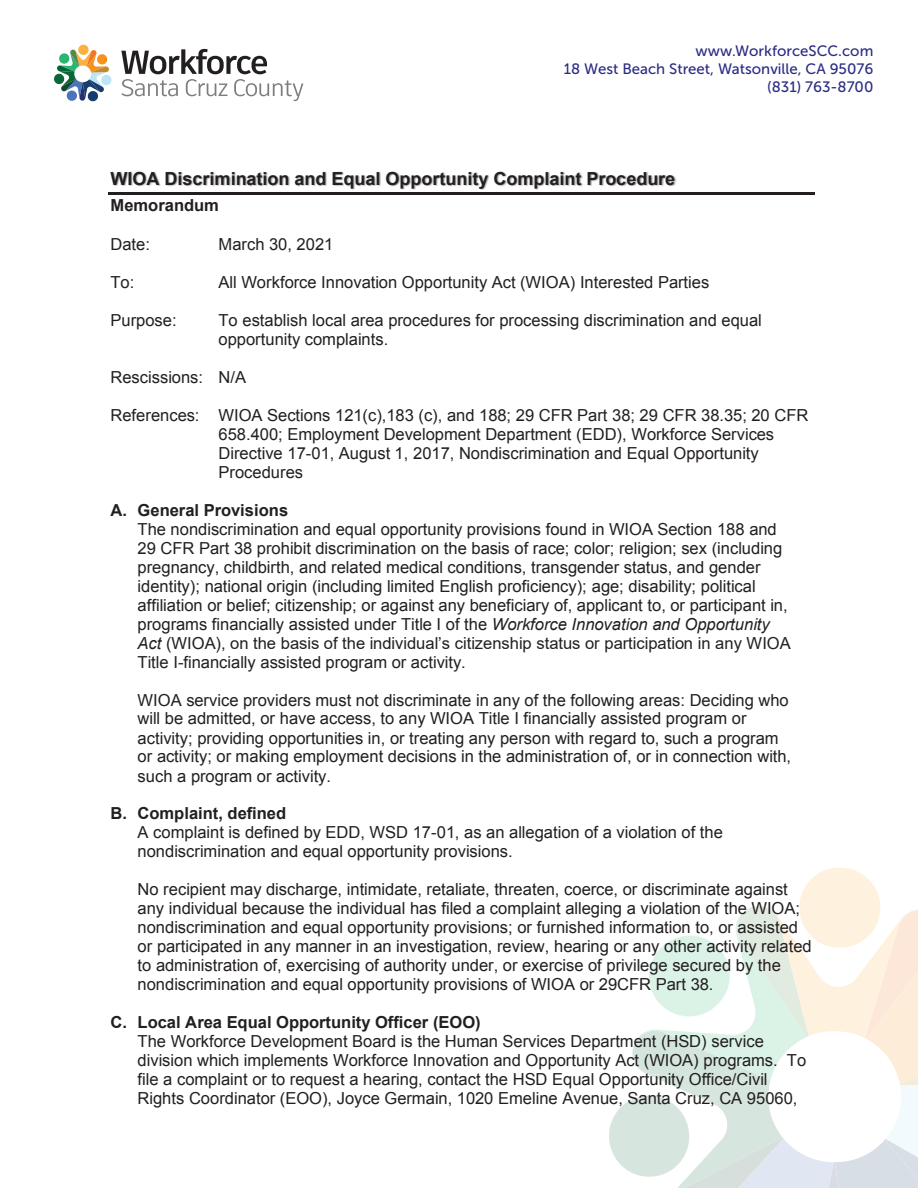
<style>
.page{position:relative;width:918px;height:1188px;background:#fff}
.page>*{position:absolute;margin:0;border:0;box-sizing:border-box;transform-origin:0 0}
.t1{font:700 18px "Arial";color:#231f20}
.t2{font:16.5px/18.9px "Arial";color:#231f20}
.t3{font:700 16.5px "Arial";color:#231f20}
.t4{font:15px "Museo Sans 500";color:#2c2c84}
.s1{font-weight:700}
.s2{font-style:italic}
</style>
<div class="page">
<svg style="left:609px;top:868px;width:309px;height:320px"></svg>
<svg style="left:121px;top:49px;width:182px;height:52px"></svg>
<svg style="left:54px;top:45px;width:58px;height:56px"></svg>
<img style="left:108px;top:171px;width:591px;height:22px">
<hr style="left:108px;top:193px;width:707px;height:2px;background:#231f20">
<p class="t4" style="left:696px;top:43px;width:179px">www.WorkforceSCC.com</p>
<p class="t4" style="left:564px;top:61px;width:311px">18 West Beach Street, Watsonville, CA 95076</p>
<p class="t4" style="left:767px;top:79px;width:108px">(831) 763-8700</p>
<p class="t1" style="left:111px;top:167px;width:566px">WIOA Discrimination and Equal Opportunity Complaint Procedure</p>
<p class="t3" style="left:111px;top:194px;width:110px">Memorandum</p>
<p class="t2" style="left:111px;top:235px;width:41px">Date:</p>
<p class="t2" style="left:219px;top:235px;width:116px">March 30, 2021</p>
<p class="t2" style="left:111px;top:273px;width:25px">To:</p>
<p class="t2" style="left:219px;top:273px;width:492px">All Workforce Innovation Opportunity Act (WIOA) Interested Parties</p>
<p class="t2" style="left:111px;top:311px;width:68px">Purpose:</p>
<p class="t2" style="left:219px;top:311px;width:545px">To establish local area procedures for processing discrimination and equal opportunity complaints.</p>
<p class="t2" style="left:111px;top:368px;width:137px">Rescissions: N/A</p>
<p class="t2" style="left:219px;top:406px;width:591px;text-indent:-108px">References: WIOA Sections 121(c),183 (c), and 188; 29 CFR Part 38; 29 CFR 38.35; 20 CFR 658.400; Employment Development Department (EDD), Workforce Services Directive 17-01, August 1, 2017, Nondiscrimination and Equal Opportunity Procedures</p>
<p class="t2" style="left:138px;top:501px;width:655px;text-indent:-27px"><span class="s1">A. General Provisions<br></span>The nondiscrimination and equal opportunity provisions found in WIOA Section 188 and 29 CFR Part 38 prohibit discrimination on the basis of race; color; religion; sex (including pregnancy, childbirth, and related medical conditions, transgender status, and gender identity); national origin (including limited English proficiency); age; disability; political affiliation or belief; citizenship; or against any beneficiary of, applicant to, or participant in, programs financially assisted under Title I of the <span class="s2">Workforce Innovation and Opportunity Act</span> (WIOA), on the basis of the individual’s citizenship status or participation in any WIOA Title I-financially assisted program or activity.</p>
<p class="t2" style="left:138px;top:690px;width:655px">WIOA service providers must not discriminate in any of the following areas: Deciding who will be admitted, or have access, to any WIOA Title I financially assisted program or activity; providing opportunities in, or treating any person with regard to, such a program or activity; or making employment decisions in the administration of, or in connection with, such a program or activity.</p>
<p class="t2" style="left:138px;top:804px;width:587px;text-indent:-27px"><span class="s1">B. Complaint, defined<br></span>A complaint is defined by EDD, WSD 17-01, as an allegation of a violation of the nondiscrimination and equal opportunity provisions.</p>
<p class="t2" style="left:138px;top:880px;width:676px">No recipient may discharge, intimidate, retaliate, threaten, coerce, or discriminate against any individual because the individual has filed a complaint alleging a violation of the WIOA; nondiscrimination and equal opportunity provisions; or furnished information to, or assisted or participated in any manner in an investigation, review, hearing or any other activity related to administration of, exercising of authority under, or exercise of privilege secured by the nondiscrimination and equal opportunity provisions of WIOA or 29CFR Part 38.</p>
<p class="t2" style="left:138px;top:1013px;width:670px;text-indent:-27px"><span class="s1">C. Local Area Equal Opportunity Officer (EOO)<br></span>The Workforce Development Board is the Human Services Department (HSD) service division which implements Workforce Innovation and Opportunity Act (WIOA) programs. To file a complaint or to request a hearing, contact the HSD Equal Opportunity Office/Civil Rights Coordinator (EOO), Joyce Germain, 1020 Emeline Avenue, Santa Cruz, CA 95060,</p>
</div>
